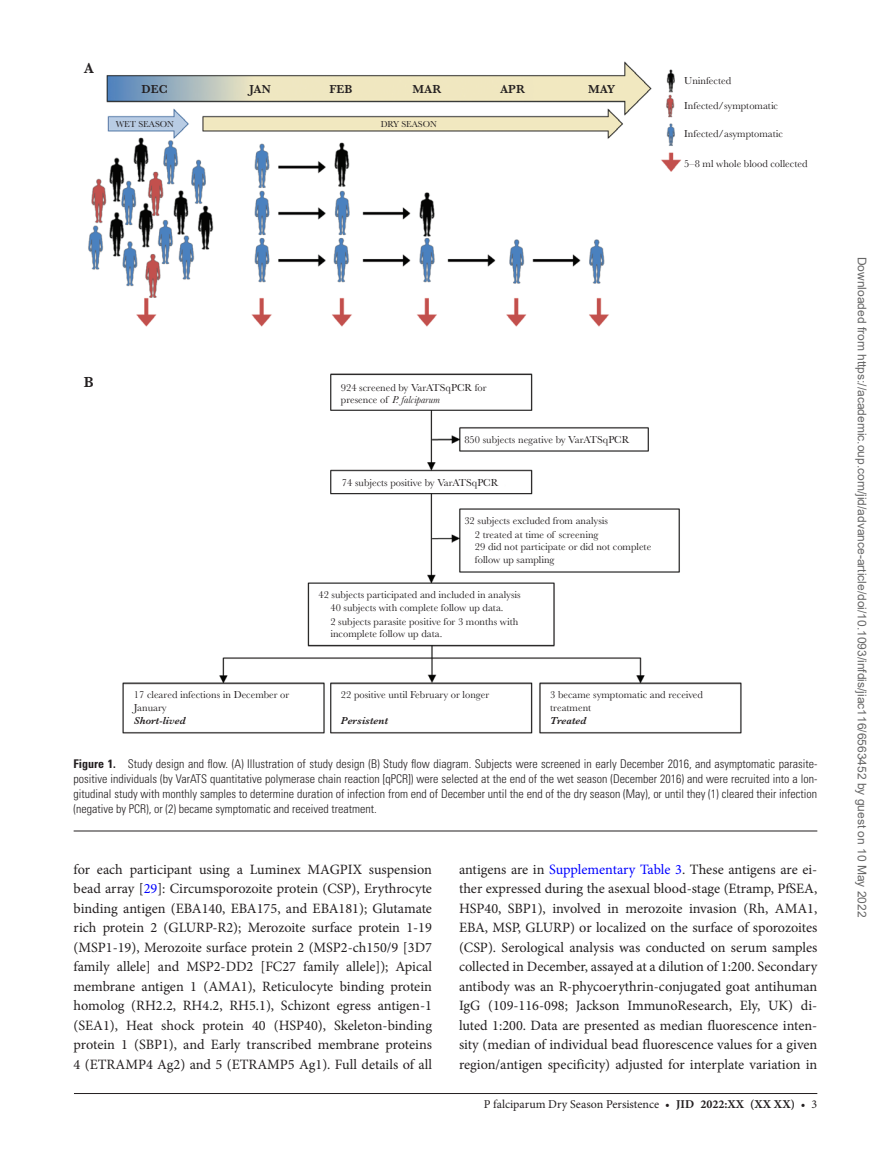
<style>
.page{position:relative;width:891px;height:1174px;background:#fff}
.page>*{position:absolute;margin:0;border:0;box-sizing:border-box;transform-origin:0 0}
.t1{font:600 15px "Baskerville MT Std";color:#231f20}
.Text{font:14.25px/19.5px "Minion Pro";color:#231f20;text-align:justify}
.FigCapt_rule{font:300 condensed 12px/15px "Univers LT Std";color:#231f20;text-align:justify}
.t2{font:12px "Arial";color:#666}
.t3{font:12px "Minion Pro";color:#231f20}
.t4{font:600 12px "Baskerville MT Std";color:#231f20}
.t5{font:10.5px/12.9px "Baskerville MT Std";color:#231f20}
.t6{font:italic 600 10.5px "Baskerville MT Std";color:#231f20}
.t7{font:9px "Baskerville MT Std";color:#231f20}
.s1{font-style:italic}
.s2{font-weight:600;font-style:italic}
.s3{font-weight:700}
.s4{color:#00f}
</style>
<div class="page">
<hr style="left:74px;top:1093px;width:743px;height:1px;background:#231f20">
<img style="left:88px;top:61px;width:654px;height:673px">
<hr style="left:74px;top:831px;width:743px;height:1px;background:#231f20">
<p class="t1" style="left:84px;top:60px;width:12px">A</p>
<p class="t4" style="left:329px;top:82px;width:24px">FEB</p>
<p class="t4" style="left:413px;top:82px;width:30px">MAR</p>
<p class="t4" style="left:500px;top:82px;width:26px">APR</p>
<p class="t4" style="left:588px;top:82px;width:29px">MAY</p>
<p class="t4" style="left:249px;top:82px;width:23px">JAN</p>
<p class="t4" style="left:142px;top:82px;width:28px">DEC</p>
<p class="t7" style="left:116px;top:119px;width:60px">WET SEASON</p>
<p class="t7" style="left:381px;top:119px;width:58px">DRY SEASON</p>
<p class="t5" style="left:684px;top:74px;width:48px">Uninfected</p>
<p class="t5" style="left:684px;top:99px;width:95px">Infected/symptomatic</p>
<p class="t5" style="left:684px;top:127px;width:100px">Infected/asymptomatic</p>
<p class="t5" style="left:684px;top:157px;width:125px">5–8 ml whole blood collected</p>
<p class="t1" style="left:84px;top:374px;width:11px">B</p>
<p class="t5" style="left:341px;top:381px;width:147px">924 screened by VarATSqPCR for presence of <span class="s1">P. falciparum</span></p>
<p class="t5" style="left:464px;top:433px;width:167px">850 subjects negative by VarATSqPCR</p>
<p class="t5" style="left:342px;top:476px;width:158px">74 subjects positive by VarATSqPCR</p>
<p class="t5" style="left:464px;top:515px;width:145px">32 subjects excluded from analysis</p>
<p class="t5" style="left:475px;top:528px;width:178px;line-height:12.5px">2 treated at time of screening<br>29 did not participate or did not complete</p>
<p class="t5" style="left:475px;top:554px;width:81px">follow up sampling</p>
<p class="t5" style="left:330px;top:588px;width:192px;text-indent:-12px">42 subjects participated and included in analysis 40 subjects with complete follow up data.<br>2 subjects parasite positive for 3 months with incomplete follow up data.</p>
<p class="t5" style="left:134px;top:689px;width:157px">17 cleared infections in December or<br>January<br><span class="s2">Short-lived</span></p>
<p class="t5" style="left:341px;top:689px;width:150px">22 positive until February or longer</p>
<p class="t5" style="left:550px;top:689px;width:154px">3 became symptomatic and received treatment</p>
<p class="t6" style="left:341px;top:715px;width:49px">Persistent</p>
<p class="t6" style="left:550px;top:715px;width:38px">Treated</p>
<p class="FigCapt_rule" style="left:74px;top:756px;width:745px"><span class="s3">Figure 1.</span> Study design and flow. (A) Illustration of study design (B) Study flow diagram. Subjects were screened in early December 2016, and asymptomatic parasite&shy;positive individuals (by VarATS quantitative polymerase chain reaction [qPCR]) were selected at the end of the wet season (December 2016) and were recruited into a lon&shy;gitudinal study with monthly samples to determine duration of infection from end of December until the end of the dry season (May), or until they (1) cleared their infection (negative by PCR), or (2) became symptomatic and received treatment.</p>
<p class="Text" style="left:74px;top:860px;width:360px">for each participant using a Luminex MAGPIX suspension bead array [<span class="s4">29</span>]: Circumsporozoite protein (CSP), Erythrocyte binding antigen (EBA140, EBA175, and EBA181); Glutamate rich protein 2 (GLURP-R2); Merozoite surface protein 1-19 (MSP1-19), Merozoite surface protein 2 (MSP2-ch150/9 [3D7 family allele] and MSP2-DD2 [FC27 family allele]); Apical membrane antigen 1 (AMA1), Reticulocyte binding protein homolog (RH2.2, RH4.2, RH5.1), Schizont egress antigen-1 (SEA1), Heat shock protein 40 (HSP40), Skeleton-binding protein 1 (SBP1), and Early transcribed membrane proteins 4 (ETRAMP4 Ag2) and 5 (ETRAMP5 Ag1). Full details of all</p>
<p class="Text" style="left:459px;top:860px;width:360px">antigens are in <span class="s4">Supplementary Table 3</span>. These antigens are ei&shy;ther expressed during the asexual blood-stage (Etramp, PfSEA, HSP40, SBP1), involved in merozoite invasion (Rh, AMA1, EBA, MSP, GLURP) or localized on the surface of sporozoites (CSP). Serological analysis was conducted on serum samples collected in December, assayed at a dilution of 1:200. Secondary antibody was an R-phycoerythrin-conjugated goat antihuman IgG (109-116-098; Jackson ImmunoResearch, Ely, UK) di&shy;luted 1:200. Data are presented as median fluorescence inten&shy;sity (median of individual bead fluorescence values for a given region/antigen specificity) adjusted for interplate variation in</p>
<p class="t3" style="left:484px;top:1096px;width:335px">P falciparum Dry Season Persistence • <span class="s3">JID 2022:XX (XX XX)</span> • 3</p>
<p class="t2" style="left:866px;top:257px;width:662px;rotate:90deg">Downloaded from https://academic.oup.com/jid/advance-article/doi/10.1093/infdis/jiac116/6563452 by guest on 10 May 2022</p>
</div>
